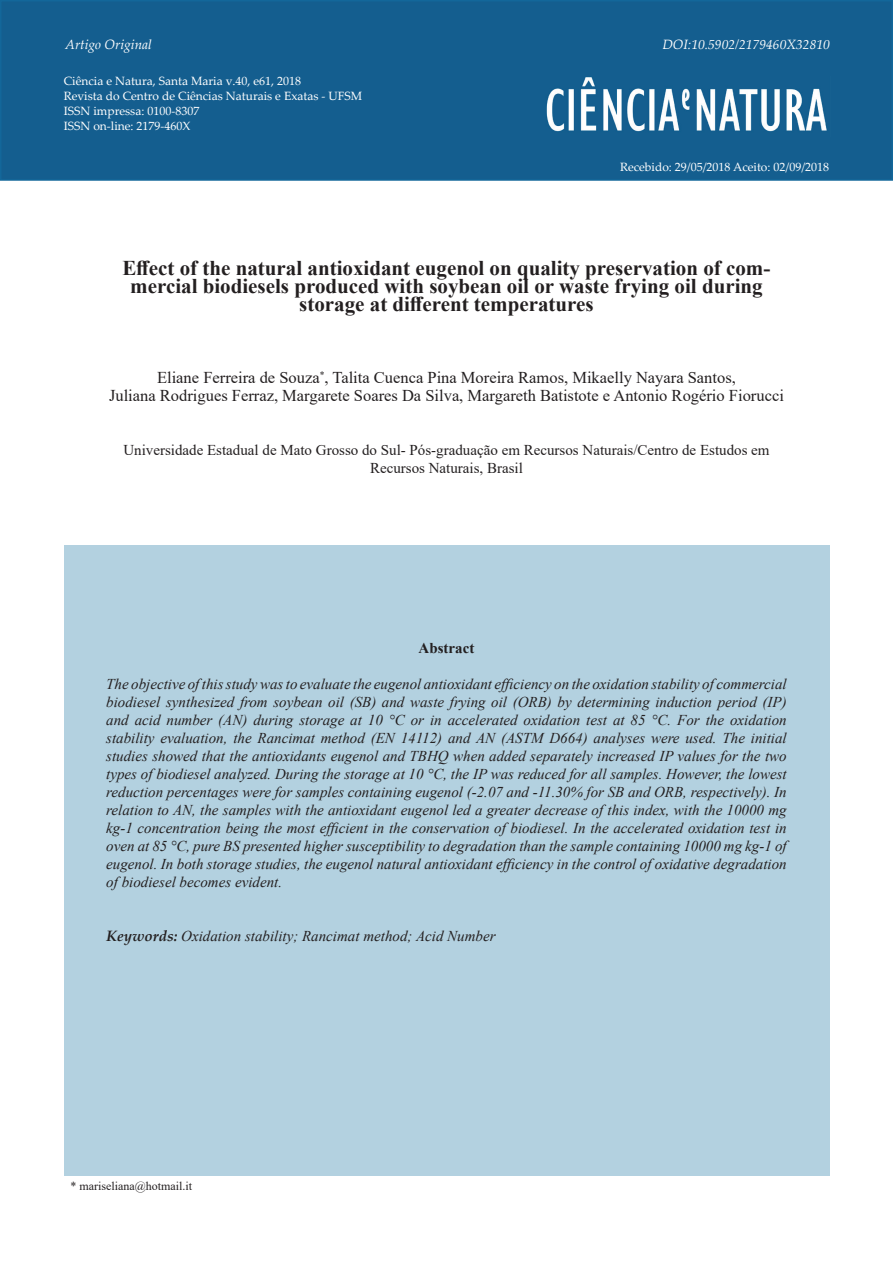
<style>
.page{position:relative;width:893px;height:1263px;background:#fff}
.page>*{position:absolute;margin:0;border:0;box-sizing:border-box;transform-origin:0 0}
.t1{font:700 21px/18px "Times New Roman";color:#231f20;text-align:center}
.t2{font:16.5px/18px "Times New Roman";color:#231f20;text-align:center}
.t3{font:italic 15px/18px "Times New Roman";color:#231f20;text-align:justify}
.t4{font:15px/18px "Times New Roman";color:#231f20;text-align:center}
.t5{font:700 15px "Times New Roman";color:#231f20}
.t6{font:italic 13.5px "Palatino Linotype";color:#fff}
.t7{font:12px/15px "Palatino Linotype";color:#fff}
.t8{font:12px "Times New Roman";color:#231f20}
.s1{font-family:"Palatino Linotype";font-weight:700}
</style>
<div class="page">
<div style="left:0;top:0;width:893px;height:181px;background:#145e8f;border:2px solid #13679a"></div>
<img style="left:546px;top:77px;width:281px;height:55px">
<div style="left:64px;top:545px;width:766px;height:630px;background:#b3d1e0"></div>
<p class="t6" style="left:65px;top:35px;width:88px">Artigo Original</p>
<p class="t6" style="left:662px;top:35px;width:169px">DOI:10.5902/2179460X32810</p>
<p class="t7" style="left:64px;top:73px;width:300px">Ciência e Natura, Santa Maria v.40, e61, 2018<br>Revista do Centro de Ciências Naturais e Exatas - UFSM ISSN impressa: 0100-8307<br>ISSN on-line: 2179-460X</p>
<p class="t7" style="left:620px;top:159px;width:211px">Recebido: 29/05/2018 Aceito: 02/09/2018</p>
<h1 class="t1" style="left:123px;top:259px;width:649px">Effect of the natural antioxidant eugenol on quality preservation of com&shy;mercial biodiesels produced with soybean oil or waste frying oil during storage at different temperatures</h1>
<p class="t2" style="left:109px;top:368px;width:676px">Eliane Ferreira de Souza<sup>*</sup>, Talita Cuenca Pina Moreira Ramos, Mikaelly Nayara Santos,<br>Juliana Rodrigues Ferraz, Margarete Soares Da Silva, Margareth Batistote e Antonio Rogério Fiorucci</p>
<p class="t4" style="left:123px;top:441px;width:648px">Universidade Estadual de Mato Grosso do Sul- Pós-graduação em Recursos Naturais/Centro de Estudos em<br>Recursos Naturais, Brasil</p>
<p class="t5" style="left:419px;top:637px;width:57px">Abstract</p>
<p class="t3" style="left:106px;top:675px;width:682px">The objective of this study was to evaluate the eugenol antioxidant efficiency on the oxidation stability of commercial biodiesel synthesized from soybean oil (SB) and waste frying oil (ORB) by determining induction period (IP) and acid number (AN) during storage at 10 °C or in accelerated oxidation test at 85 °C. For the oxidation stability evaluation, the Rancimat method (EN 14112) and AN (ASTM D664) analyses were used. The initial studies showed that the antioxidants eugenol and TBHQ when added separately increased IP values for the two types of biodiesel analyzed. During the storage at 10 °C, the IP was reduced for all samples. However, the lowest reduction percentages were for samples containing eugenol (-2.07 and -11.30% for SB and ORB, respectively). In relation to AN, the samples with the antioxidant eugenol led a greater decrease of this index, with the 10000 mg kg-1 concentration being the most efficient in the conservation of biodiesel. In the accelerated oxidation test in oven at 85 °C, pure BS presented higher susceptibility to degradation than the sample containing 10000 mg kg-1 of eugenol. In both storage studies, the eugenol natural antioxidant efficiency in the control of oxidative degradation of biodiesel becomes evident.</p>
<p class="t3" style="left:106px;top:927px;width:391px"><span class="s1">Keywords:</span> Oxidation stability; Rancimat method; Acid Number</p>
<p class="t8" style="left:71px;top:1178px;width:123px">* mariseliana@hotmail.it</p>
</div>
